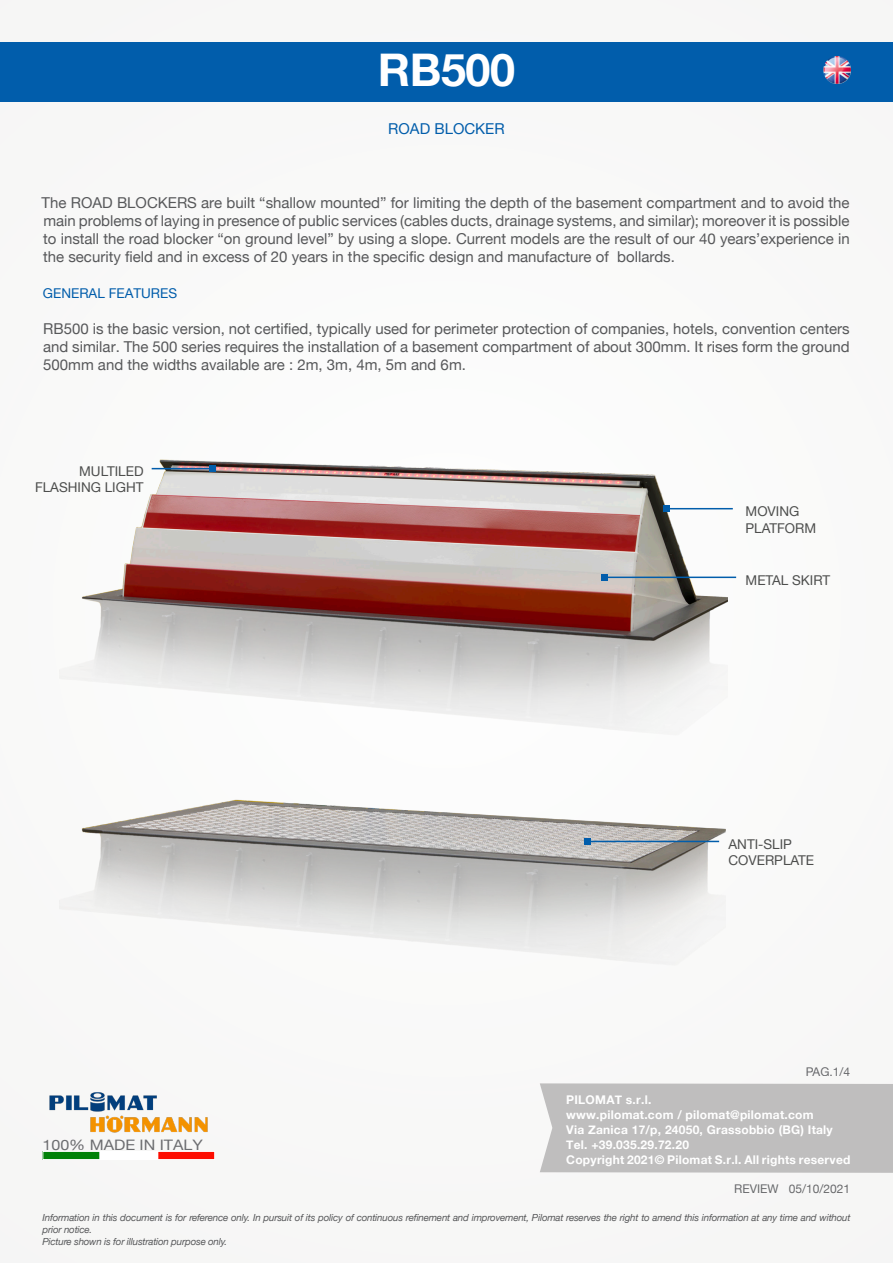
<style>
.page{position:relative;width:893px;height:1263px;background:#f9f8f8}
.page>*{position:absolute;margin:0;border:0;box-sizing:border-box;transform-origin:0 0}
.t1{font:700 45px "Helvetica Neue";letter-spacing:-.01em;color:#fff}
.t2{font:15px/18px "Helvetica Neue";color:#57585a;text-align:justify}
.t3{font:15px "Helvetica Neue";color:#015dab}
.t4{font:14.4px "Helvetica Neue";color:#6c6d70;scale:1.11 1}
.t5{font:13.5px/16.2px "Helvetica Neue";color:#4d4e4d}
.t6{font:13.5px "Helvetica Neue";color:#015dab}
.t7{font:700 12px/15px "Helvetica Neue";letter-spacing:.02em;color:#fff}
.t8{font:12px "Helvetica Neue";color:#6c6d70}
.t9{font:italic 9.75px/11.7px "Helvetica Neue";letter-spacing:-.02em;color:#57585a}
</style>
<div class="page">
<div style="left:540px;top:1083px;width:353px;height:90px;background:#bfbebe"></div>
<div style="left:0;top:43px;width:893px;height:59px;background:#015dab"></div>
<img style="left:49px;top:1092px;width:159px;height:41px">
<img style="left:45px;top:1153px;width:168px;height:5px">
<div style="left:43px;top:1151px;width:172px;height:9px;border:1px solid #fff"></div>
<img style="left:82px;top:460px;width:645px;height:230px">
<img style="left:81px;top:690px;width:645px;height:270px">
<hr style="left:587px;top:841px;width:132px;height:1px;background:#015dab">
<svg style="left:584px;top:838px;width:6px;height:6px"></svg>
<hr style="left:604px;top:577px;width:132px;height:1px;background:#015dab">
<svg style="left:601px;top:574px;width:6px;height:6px"></svg>
<hr style="left:666px;top:508px;width:67px;height:1px;background:#015dab">
<svg style="left:663px;top:506px;width:6px;height:6px"></svg>
<hr style="left:152px;top:468px;width:60px;height:1px;background:#015dab">
<svg style="left:209px;top:466px;width:6px;height:6px"></svg>
<img style="left:823px;top:57px;width:27px;height:27px">
<h1 class="t1" style="left:378px;top:35px;width:139px">RB500</h1>
<p class="t3" style="left:388px;top:118px;width:118px">ROAD BLOCKER</p>
<p class="t2" style="left:42px;top:195px;width:810px">The ROAD BLOCKERS are built “shallow mounted” for limiting the depth of the basement compartment and to avoid the main problems of laying in presence of public services (cables ducts, drainage systems, and similar); moreover it is possible to install the road blocker “on ground level” by using a slope. Current models are the result of our 40 years’experience in the security field and in excess of 20 years in the specific design and manufacture of bollards.</p>
<p class="t6" style="left:43px;top:284px;width:136px">GENERAL FEATURES</p>
<p class="t2" style="left:43px;top:321px;width:808px">RB500 is the basic version, not certified, typically used for perimeter protection of companies, hotels, convention centers and similar. The 500 series requires the installation of a basement compartment of about 300mm. It rises form the ground 500mm and the widths available are : 2m, 3m, 4m, 5m and 6m.</p>
<p class="t5" style="left:35px;top:464px;width:110px;text-align:right">MULTILED<br>FLASHING LIGHT</p>
<p class="t4" style="left:43px;top:1135px;width:146px">100% MADE IN ITALY</p>
<p class="t5" style="left:746px;top:504px;width:55px">MOVING</p>
<p class="t5" style="left:746px;top:520px;width:72px">PLATFORM</p>
<p class="t5" style="left:746px;top:573px;width:86px">METAL SKIRT</p>
<p class="t5" style="left:729px;top:837px;width:87px">ANTI-SLIP<br>COVERPLATE</p>
<p class="t8" style="left:806px;top:1063px;width:46px">PAG.1/4</p>
<p class="t7" style="left:566px;top:1093px;width:286px">PILOMAT s.r.l.<br>www.pilomat.com / pilomat@pilomat.com<br>Via Zanica 17/p, 24050, Grassobbio (BG) Italy Tel. +39.035.29.72.20<br>Copyright 2021© Pilomat S.r.l. All rights reserved</p>
<p class="t8" style="left:734px;top:1180px;width:118px">REVIEW 05/10/2021</p>
<p class="t9" style="left:43px;top:1212px;width:809px">Information in this document is for reference only. In pursuit of its policy of continuous refinement and improvement, Pilomat reserves the right to amend this information at any time and without prior notice.<br>Picture shown is for illustration purpose only.</p>
</div>
